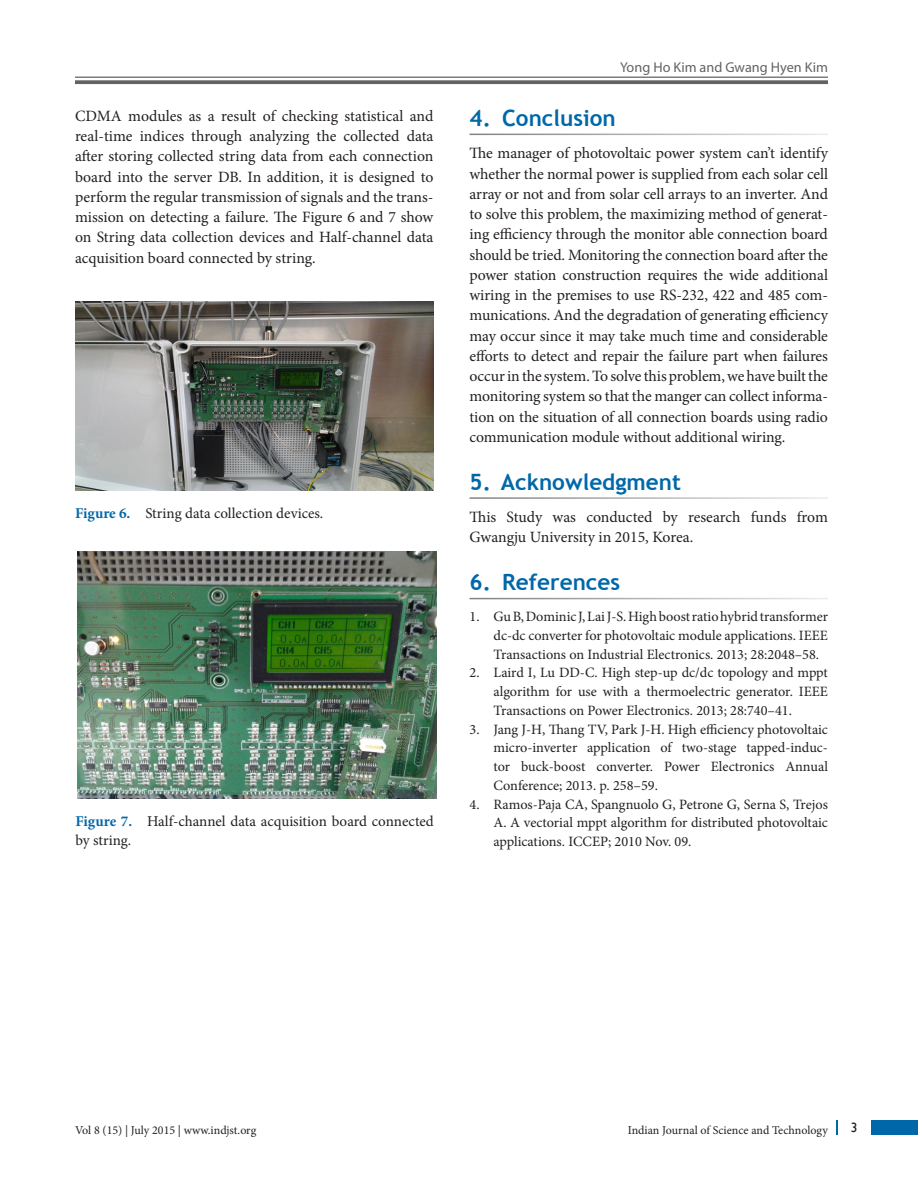
<style>
.page{position:relative;width:918px;height:1188px;background:#fff}
.page>*{position:absolute;margin:0;border:0;box-sizing:border-box;transform-origin:0 0}
.t1{font:700 22.5px "Trebuchet MS";color:#0068a9}
.Text{font:15.75px/20.2px "Minion Pro";letter-spacing:-.005em;color:#231f20;text-align:justify}
.Fig_cap{font:15px/19.5px "Minion Pro";color:#231f20}
.Ref{font:14.25px/18.8px "Minion Pro";color:#231f20;text-align:justify}
.RH{font:14.25px "Myriad Pro";color:#636366}
.Paragraph_Style_1{font:13.5px "Gill Sans";color:#231f20}
.Text-2{font:12px "Minion Pro";color:#231f20}
.s1{font-weight:700;color:#0068a9}
</style>
<div class="page">
<hr style="left:75px;top:77px;width:753px;height:1px;background:#636366">
<svg style="left:75px;top:80px;width:753px;height:4px;background:#6f6f72"></svg>
<div style="left:872px;top:1120px;width:46px;height:15px;background:#0068a9"></div>
<svg style="left:836px;top:1120px;width:1px;height:15px"></svg>
<img style="left:75px;top:302px;width:358px;height:189px">
<img style="left:78px;top:552px;width:358px;height:246px">
<p class="RH" style="left:620px;top:59px;width:209px">Yong Ho Kim and Gwang Hyen Kim</p>
<p class="Text" style="left:75px;top:106px;width:360px">CDMA modules as a result of checking statistical and real-time indices through analyzing the collected data after storing collected string data from each connection board into the server DB. In addition, it is designed to perform the regular transmission of signals and the trans&shy;mission on detecting a failure. The Figure 6 and 7 show on String data collection devices and Half-channel data acquisition board connected by string.</p>
<h1 class="t1" style="left:470px;top:104px;width:148px">4. Conclusion</h1>
<p class="Text" style="left:470px;top:143px;width:360px">The manager of photovoltaic power system can’t identify whether the normal power is supplied from each solar cell array or not and from solar cell arrays to an inverter. And to solve this problem, the maximizing method of generat&shy;ing efficiency through the monitor able connection board should be tried. Monitoring the connection board after the power station construction requires the wide additional wiring in the premises to use RS-232, 422 and 485 com&shy;munications. And the degradation of generating efficiency may occur since it may take much time and considerable efforts to detect and repair the failure part when failures occur in the system. To solve this problem, we have built the monitoring system so that the manger can collect informa&shy;tion on the situation of all connection boards using radio communication module without additional wiring.</p>
<h1 class="t1" style="left:470px;top:468px;width:213px">5. Acknowledgment</h1>
<p class="Text" style="left:470px;top:507px;width:360px">This Study was conducted by research funds from<br>Gwangju University in 2015, Korea.</p>
<h1 class="t1" style="left:470px;top:568px;width:152px">6. References</h1>
<p class="Ref" style="left:494px;top:607px;width:336px;text-indent:-24px">1. Gu B, Dominic J, Lai J-S. High boost ratio hybrid transformer dc-dc converter for photovoltaic module applications. IEEE Transactions on Industrial Electronics. 2013; 28:2048–58.</p>
<p class="Ref" style="left:494px;top:663px;width:336px;text-indent:-24px">2. Laird I, Lu DD-C. High step-up dc/dc topology and mppt algorithm for use with a thermoelectric generator. IEEE Transactions on Power Electronics. 2013; 28:740–41.</p>
<p class="Ref" style="left:494px;top:720px;width:336px;text-indent:-24px">3. Jang J-H, Thang TV, Park J-H. High efficiency photovoltaic micro-inverter application of two-stage tapped-induc&shy;tor buck-boost converter. Power Electronics Annual Conference; 2013. p. 258–59.</p>
<p class="Ref" style="left:494px;top:795px;width:336px;text-indent:-24px">4. Ramos-Paja CA, Spangnuolo G, Petrone G, Serna S, Trejos A. A vectorial mppt algorithm for distributed photovoltaic applications. ICCEP; 2010 Nov. 09.</p>
<p class="Fig_cap" style="left:75px;top:504px;width:250px"><span class="s1">Figure 6.</span> String data collection devices.</p>
<p class="Fig_cap" style="left:75px;top:811px;width:360px"><span class="s1">Figure 7.</span> Half-channel data acquisition board connected by string.</p>
<p class="Text-2" style="left:75px;top:1123px;width:183px">Vol 8 (15) | July 2015 | www.indjst.org</p>
<p class="Text-2" style="left:628px;top:1123px;width:202px">Indian Journal of Science and Technology</p>
<p class="Paragraph_Style_1" style="left:851px;top:1119px;width:8px">3</p>
</div>
